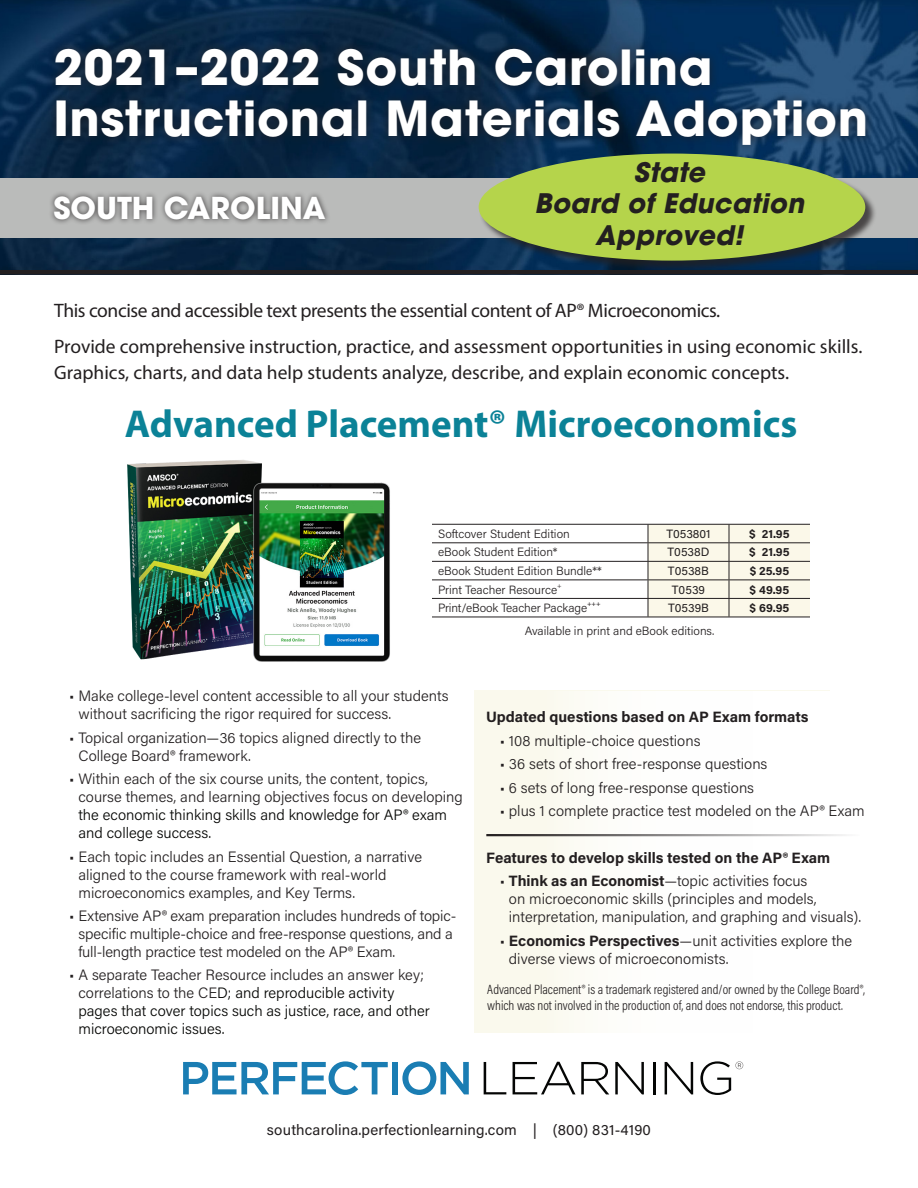
<style>
.page{position:relative;width:918px;height:1188px;background:#fff}
.page>*{position:absolute;margin:0;border:0;box-sizing:border-box;transform-origin:0 0}
.t1{font:700 48px/51px "ITC Avant Garde Pro";letter-spacing:.015em;color:#fff}
.t2{font:700 39px "Myriad Pro";color:#0b8297}
.t3{font:700 30px "ITC Avant Garde Pro";color:#fff}
.t4{font:italic 700 26.7px/31.2px "ITC Avant Garde Pro";letter-spacing:.015em;color:#231f20;text-align:center}
.t5{font:19.5px/25.5px "Myriad Pro";color:#231f20}
.t6{font:19.5px "Myriad Pro";letter-spacing:-.02em;color:#231f20}
.p_bulleted_list{font:300 15px/18px "Acumin Pro";color:#231f20}
.p_bulleted_list-2{font:300 15px/18px "Acumin Pro";color:#040503}
.p_bulleted_list-3{font:700 15px "Acumin Pro";color:#231f20}
.t7{font:15px "Acumin Pro";letter-spacing:.01em;color:#231f20}
.t8{font:300 13.5px/16.2px "Acumin Pro Cond";color:#231f20}
.chart-body{font:300 12px "Acumin Pro";color:#231f20}
.t9{font:12px "Acumin Pro";color:#231f20}
.t10{font:700 12px "Acumin Pro";color:#231f20}
.t11{font:6.6px "Acumin Pro";color:#231f20}
.t12{font:300 6.6px "Acumin Pro";color:#231f20}
.s1{color:#040503}
.s2{color:#231f20}
.s3{font-weight:700}
</style>
<div class="page">
<div style="left:474px;top:691px;width:444px;height:342px;background:linear-gradient(to right,#fafaef,#fff)"></div>
<hr style="left:486px;top:834px;width:374px;height:2px;background:#231f20">
<img style="left:0;top:0;width:918px;height:270px">
<div style="left:46px;top:39px;width:829px;height:115px;background:#231f20;opacity:.75"></div>
<hr style="left:0;top:270px;width:918px;height:4px;background:#231f20">
<div style="left:0;top:178px;width:918px;height:60px;background:#babbba"></div>
<div style="left:49px;top:190px;width:282px;height:35px;background:#231f20;opacity:.75"></div>
<div style="left:479px;top:154px;width:398px;height:118px;background:#231f20;opacity:.75"></div>
<div style="left:479px;top:154px;width:386px;height:107px;background:#b5d44b;border-radius:50%"></div>
<hr style="left:432px;top:617px;width:216px;height:1px;background:#231f20">
<hr style="left:648px;top:617px;width:81px;height:1px;background:#231f20">
<hr style="left:729px;top:617px;width:81px;height:1px;background:#231f20">
<svg style="left:432px;top:524px;width:378px;height:93px"></svg>
<hr style="left:432px;top:580px;width:216px;height:1px;background:#231f20">
<hr style="left:648px;top:580px;width:81px;height:1px;background:#231f20">
<hr style="left:729px;top:580px;width:81px;height:1px;background:#231f20">
<hr style="left:432px;top:598px;width:216px;height:1px;background:#231f20">
<hr style="left:648px;top:598px;width:81px;height:1px;background:#231f20">
<hr style="left:729px;top:598px;width:81px;height:1px;background:#231f20">
<img style="left:127px;top:460px;width:263px;height:202px">
<svg style="left:183px;top:1061px;width:205px;height:34px"></svg>
<div style="left:392px;top:1062px;width:6px;height:32px;background:#1a7db3"></div>
<svg style="left:402px;top:1061px;width:67px;height:34px"></svg>
<svg style="left:484px;top:1062px;width:22px;height:32px"></svg>
<svg style="left:513px;top:1062px;width:62px;height:32px"></svg>
<svg style="left:581px;top:1062px;width:28px;height:32px"></svg>
<svg style="left:615px;top:1062px;width:29px;height:32px"></svg>
<hr style="left:653px;top:1062px;width:3px;height:32px;background:#040504">
<svg style="left:665px;top:1062px;width:28px;height:32px"></svg>
<svg style="left:700px;top:1061px;width:43px;height:34px"></svg>
<p class="t1" style="left:53px;top:41px;width:816px">2021–2022 South Carolina<br>Instructional Materials Adoption</p>
<p class="t3" style="left:53px;top:188px;width:274px">SOUTH CAROLINA</p>
<p class="t4" style="left:534px;top:156px;width:271px">State<br>Board of Education<br>Approved!</p>
<p class="t6" style="left:54px;top:299px;width:668px">This concise and accessible text presents the essential content of AP® Microeconomics.</p>
<p class="t5" style="left:54px;top:334px;width:810px">Provide comprehensive instruction, practice, and assessment opportunities in using economic skills.<br>Graphics, charts, and data help students analyze, describe, and explain economic concepts.</p>
<p class="t2" style="left:125px;top:398px;width:674px">Advanced Placement® Microeconomics</p>
<p class="chart-body" style="left:438px;top:525px;width:133px">Softcover Student Edition</p>
<p class="t9" style="left:666px;top:525px;width:46px">T053801</p>
<p class="t10" style="left:749px;top:525px;width:42px">$ 21.95</p>
<p class="chart-body" style="left:438px;top:544px;width:121px">eBook Student Edition*</p>
<p class="t9" style="left:668px;top:544px;width:43px">T0538D</p>
<p class="t10" style="left:749px;top:544px;width:42px">$ 21.95</p>
<p class="chart-body" style="left:438px;top:563px;width:165px">eBook Student Edition Bundle**</p>
<p class="t9" style="left:668px;top:563px;width:43px">T0538B</p>
<p class="t10" style="left:750px;top:562px;width:41px">$ 25.95</p>
<p class="chart-body" style="left:438px;top:581px;width:121px">Print Teacher Resource</p>
<p class="t12" style="left:557px;top:581px;width:6px">+</p>
<p class="t9" style="left:672px;top:581px;width:35px">T0539</p>
<p class="t10" style="left:750px;top:581px;width:41px">$ 49.95</p>
<p class="chart-body" style="left:438px;top:600px;width:151px">Print/eBook Teacher Package</p>
<p class="t11" style="left:587px;top:599px;width:15px">+++</p>
<p class="t9" style="left:668px;top:600px;width:42px">T0539B</p>
<p class="t10" style="left:750px;top:599px;width:41px">$ 69.95</p>
<p class="p_bulleted_list" style="left:78px;top:687px;width:372px;text-indent:-9px">• Make college-level content accessible to all your students without sacrificing the rigor required for success.</p>
<p class="p_bulleted_list" style="left:78px;top:728px;width:344px;text-indent:-9px">• Topical organization—36 topics aligned directly to the<br>College Board® framework.</p>
<p class="p_bulleted_list" style="left:78px;top:769px;width:386px;text-indent:-9px">• Within each of the six course units, the content, topics, course themes, and learning objectives focus on developing <span class="s1">the economic thinking skills and knowledge for AP® exam and college success.</span></p>
<p class="p_bulleted_list" style="left:78px;top:847px;width:345px;text-indent:-9px">• Each topic includes an Essential Question, a narrative aligned to the course framework with real-world microeconomics examples, and Key Terms.</p>
<p class="p_bulleted_list" style="left:78px;top:906px;width:379px;text-indent:-9px">• Extensive AP® exam preparation includes hundreds of topic&shy;specific multiple-choice and free-response questions, and a full-length practice test modeled on the AP® Exam.</p>
<p class="p_bulleted_list-2" style="left:78px;top:966px;width:353px;text-indent:-9px"><span class="s2">• A separate Teacher Resource includes an answer key; correlations to the CE</span>D; and reproducible activity pages that cover topics such as justice, race, and other microeconomic issues.</p>
<p class="chart-body" style="left:525px;top:623px;width:191px">Available in print and eBook editions.</p>
<p class="p_bulleted_list-3" style="left:486px;top:707px;width:324px">Updated questions based on AP Exam formats</p>
<p class="p_bulleted_list" style="left:500px;top:731px;width:202px">• 108 multiple-choice questions</p>
<p class="p_bulleted_list" style="left:500px;top:754px;width:269px">• 36 sets of short free-response questions</p>
<p class="p_bulleted_list" style="left:500px;top:778px;width:256px">• 6 sets of long free-response questions</p>
<p class="p_bulleted_list" style="left:500px;top:801px;width:367px">• plus 1 complete practice test modeled on the AP® Exam</p>
<p class="p_bulleted_list-3" style="left:486px;top:847px;width:346px">Features to develop skills tested on the AP® Exam</p>
<p class="p_bulleted_list" style="left:509px;top:871px;width:354px;text-indent:-9px">• <span class="s3">Think as an Economist</span>—topic activities focus<br>on microeconomic skills (principles and models, interpretation, manipulation, and graphing and visuals).</p>
<p class="p_bulleted_list" style="left:509px;top:931px;width:345px;text-indent:-9px">• <span class="s3">Economics Perspectives</span>—unit activities explore the diverse views of microeconomists.</p>
<p class="t8" style="left:487px;top:981px;width:379px">Advanced Placement® is a trademark registered and/or owned by the College Board®, which was not involved in the production of, and does not endorse, this product.</p>
<p class="t7" style="left:267px;top:1119px;width:386px">southcarolina.perfectionlearning.com | (800) 831-4190</p>
</div>
